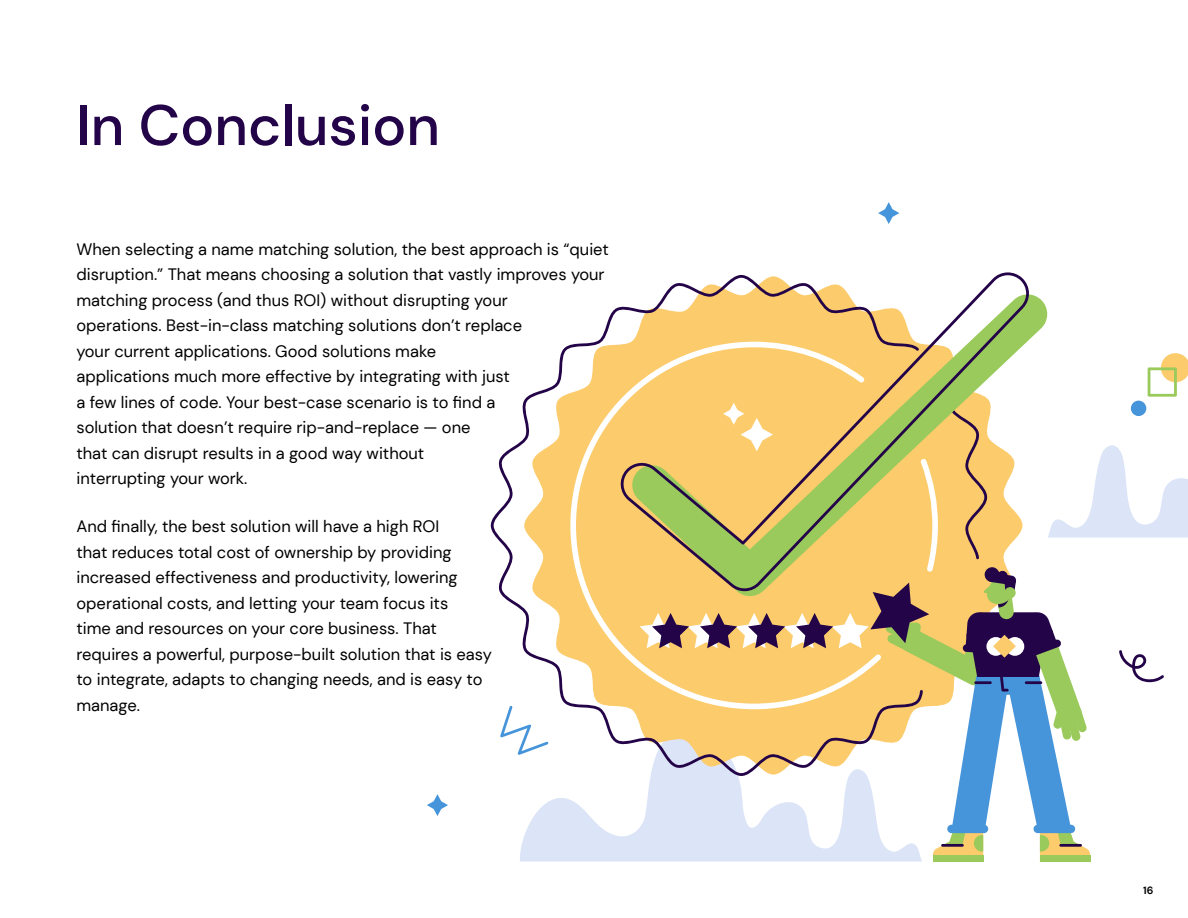
<style>
.page{position:relative;width:1188px;height:918px;background:#fff}
.page>*{position:absolute;margin:0;border:0;box-sizing:border-box;transform-origin:0 0}
.t1{font:500 57px "DM Sans";color:#240448}
.t2{font:16.5px/25.5px "DM Sans";color:#000}
.t3{font:700 10.5px "DM Sans";color:#000}
</style>
<div class="page">
<svg style="left:427px;top:794px;width:21px;height:22px"></svg>
<svg style="left:878px;top:202px;width:21px;height:22px"></svg>
<div style="left:1131px;top:401px;width:15px;height:15px;background:#4694d9;border-radius:50%"></div>
<svg style="left:1148px;top:353px;width:40px;height:44px"></svg>
<svg style="left:520px;top:798px;width:120px;height:64px;fill:#dce5f7"></svg>
<svg style="left:491px;top:307px;width:149px;height:448px"></svg>
<svg style="left:618px;top:272px;width:411px;height:319px;fill:#fccb6c"></svg>
<svg style="left:640px;top:403px;width:548px;height:459px"></svg>
<p class="t1" style="left:76px;top:90px;width:365px">In Conclusion</p>
<p class="t2" style="left:76px;top:236px;width:534px">When selecting a name matching solution, the best approach is “quiet disruption.” That means choosing a solution that vastly improves your matching process (and thus ROI) without disrupting your<br>operations. Best-in-class matching solutions don’t replace<br>your current applications. Good solutions make<br>applications much more effective by integrating with just<br>a few lines of code. Your best-case scenario is to find a<br>solution that doesn’t require rip-and-replace — one<br>that can disrupt results in a good way without<br>interrupting your work.</p>
<p class="t2" style="left:76px;top:514px;width:417px">And finally, the best solution will have a high ROI<br>that reduces total cost of ownership by providing increased effectiveness and productivity, lowering operational costs, and letting your team focus its<br>time and resources on your core business. That requires a powerful, purpose-built solution that is easy to integrate, adapts to changing needs, and is easy to manage.</p>
<p class="t3" style="left:1143px;top:884px;width:12px">16</p>
</div>
